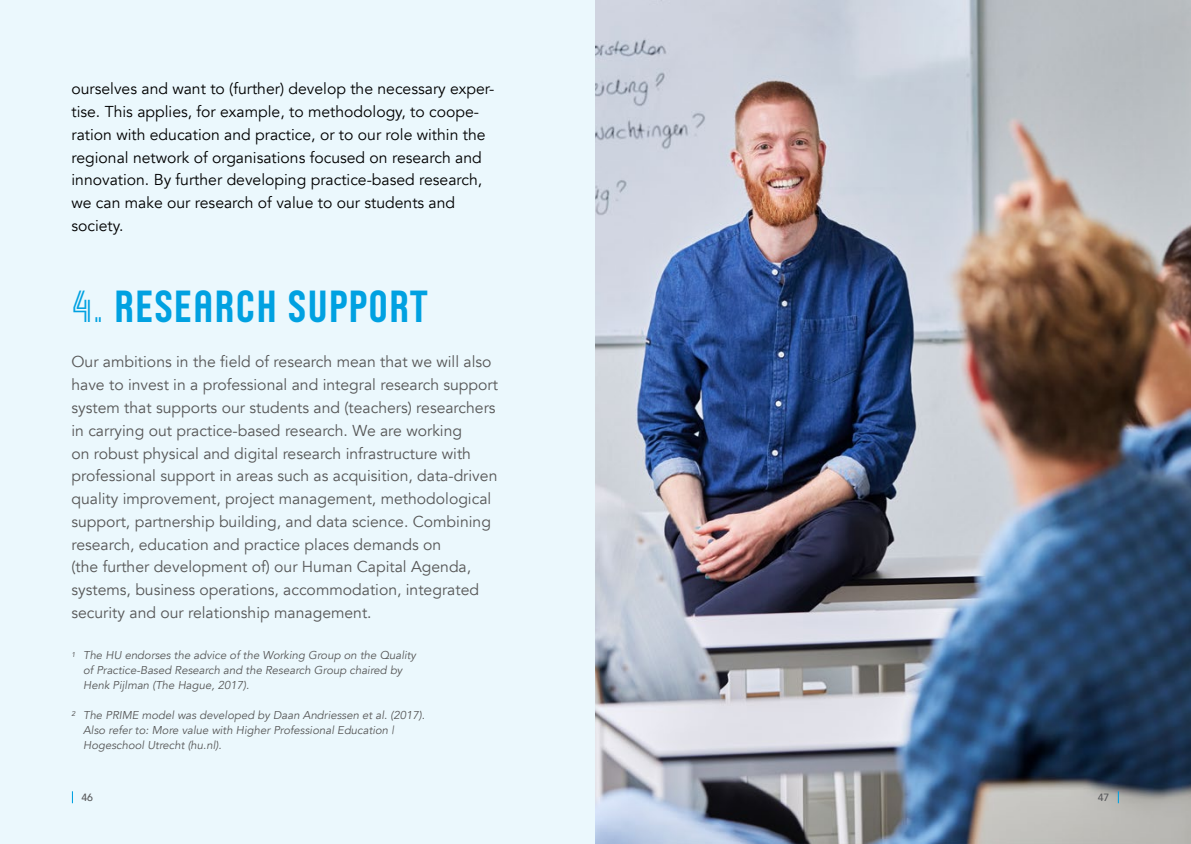
<style>
.page{position:relative;width:1191px;height:844px;background:#fff}
.page>*{position:absolute;margin:0;border:0;box-sizing:border-box;transform-origin:0 0}
.t1{font:45.5px "Husans";color:#00a1e1}
.t2{font:15.75px/22.8px "Avenir";color:#575757}
.t3{font:15.75px/22.8px "Avenir";color:#000}
.t4{font:italic 11.38px/14.9px "Avenir";color:#575757}
.t5{font:500 10.5px "Avenir";color:#58595b}
.s1{font-family:"Husans Inline"}
</style>
<div class="page">
<div style="left:0;top:0;width:1191px;height:843px;background:#ebf8fd"></div>
<img style="left:595px;top:0;width:596px;height:843px">
<svg style="left:1117px;top:791px;width:1px;height:12px"></svg>
<svg style="left:72px;top:791px;width:1px;height:12px"></svg>
<p class="t3" style="left:71px;top:78px;width:424px">ourselves and want to (further) develop the necessary exper&shy;tise. This applies, for example, to methodology, to coope&shy;ration with education and practice, or to our role within the regional network of organisations focused on research and innovation. By further developing practice-based research, we can make our research of value to our students and society.</p>
<h1 class="t1" style="left:71px;top:280px;width:357px"><span class="s1">4.</span> RESEARCH SUPPORT</h1>
<p class="t2" style="left:71px;top:351px;width:428px">Our ambitions in the field of research mean that we will also have to invest in a professional and integral research support system that supports our students and (teachers) researchers in carrying out practice-based research. We are working<br>on robust physical and digital research infrastructure with professional support in areas such as acquisition, data-driven quality improvement, project management, methodological support, partnership building, and data science. Combining research, education and practice places demands on<br>(the further development of) our Human Capital Agenda, systems, business operations, accommodation, integrated security and our relationship management.</p>
<p class="t4" style="left:83px;top:648px;width:334px;text-indent:-12px"><sup>1</sup> The HU endorses the advice of the Working Group on the Quality of Practice-Based Research and the Research Group chaired by<br>Henk Pijlman (The Hague, 2017).</p>
<p class="t4" style="left:83px;top:707px;width:343px;text-indent:-12px"><sup>2</sup> The PRIME model was developed by Daan Andriessen et al. (2017).<br>Also refer to: More value with Higher Professional Education |<br>Hogeschool Utrecht (hu.nl).</p>
<p class="t5" style="left:81px;top:788px;width:13px">46</p>
<p class="t5" style="left:1097px;top:788px;width:13px">47</p>
</div>
